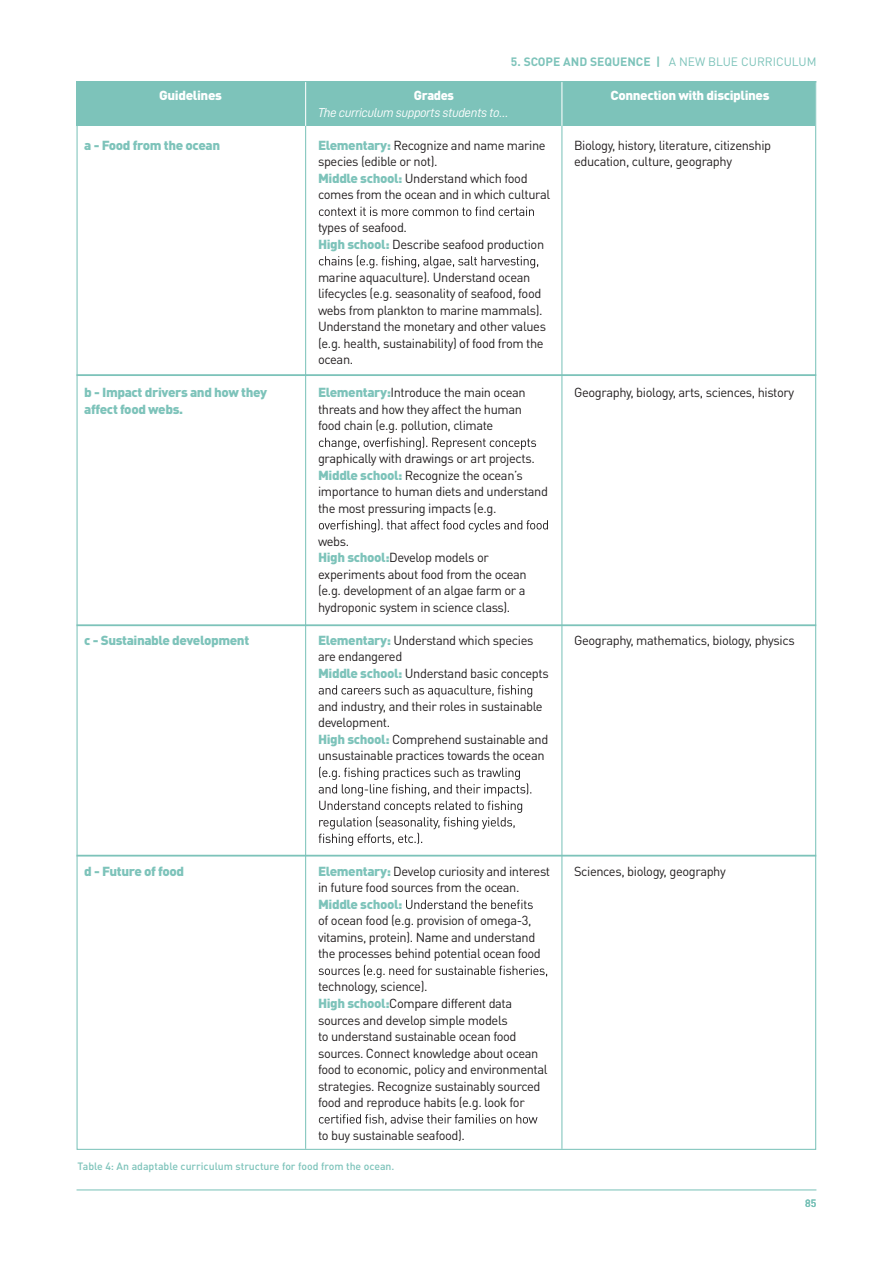
<style>
.page{position:relative;width:893px;height:1263px;background:#fff}
.page>*{position:absolute;margin:0;border:0;box-sizing:border-box;transform-origin:0 0}
.t1{font:12.9px/16.5px "DINOT";letter-spacing:-.03em;color:#231f20}
.t2{font:900 12.9px/16.5px "DINOT";letter-spacing:-.03em;color:#7dc3ba;scale:1.04 1}
.t3{font:900 12.9px "DINOT";letter-spacing:-.03em;color:#fff;scale:1.04 1}
.t4{font:12.9px "D DIN Italic";letter-spacing:-.03em;color:#fff}
.t5{font:900 12.9px "DINOT";letter-spacing:-.03em;color:#fff}
.t6{font:700 12px "DINOT";color:#7dc3ba}
.t7{font:12px "DINOT";color:#7dc3ba}
.t8{font:500 10.5px "DINOT";color:#7dc3ba}
.t9{font:500 10.5px "DINOT";color:#77c1b7}
.s1{font-weight:900;color:#7dc3ba}
</style>
<div class="page">
<hr style="left:77px;top:1189px;width:739px;height:1px;background:#7dc3ba">
<div style="left:77px;top:81px;width:738px;height:45px;background:#7dc3ba"></div>
<svg style="left:319px;top:207px;width:215px;height:9px"></svg>
<svg style="left:319px;top:255px;width:219px;height:13px"></svg>
<svg style="left:319px;top:436px;width:217px;height:14px"></svg>
<svg style="left:319px;top:519px;width:229px;height:13px"></svg>
<svg style="left:319px;top:685px;width:213px;height:12px"></svg>
<svg style="left:319px;top:766px;width:212px;height:80px"></svg>
<svg style="left:406px;top:900px;width:127px;height:9px"></svg>
<svg style="left:319px;top:964px;width:228px;height:14px"></svg>
<svg style="left:319px;top:1114px;width:218px;height:11px"></svg>
<hr style="left:77px;top:374px;width:739px;height:2px;background:#7dc3ba">
<hr style="left:77px;top:624px;width:739px;height:2px;background:#7dc3ba">
<hr style="left:77px;top:855px;width:739px;height:1px;background:#7dc3ba">
<hr style="left:305px;top:126px;width:1px;height:1023px;background:#7dc3ba">
<hr style="left:561px;top:126px;width:1px;height:1023px;background:#7dc3ba">
<hr style="left:305px;top:81px;width:1px;height:45px;background:#fff">
<hr style="left:561px;top:81px;width:1px;height:45px;background:#fff">
<p class="t6" style="left:511px;top:54px;width:151px">5. SCOPE AND SEQUENCE |</p>
<p class="t7" style="left:669px;top:55px;width:149px">A N E W B UL E C U R R CI U UL M</p>
<p class="t3" style="left:159px;top:87px;width:62px">Guidelines</p>
<p class="t2" style="left:84px;top:137px;width:132px">a - Food from the ocean</p>
<p class="t2" style="left:84px;top:384px;width:177px">b - Impact drivers and how they affect food webs.</p>
<p class="t2" style="left:84px;top:631px;width:160px">c - Sustainable development</p>
<p class="t5" style="left:414px;top:87px;width:42px">Grades</p>
<p class="t4" style="left:318px;top:105px;width:192px">The curriculum supports students to…</p>
<p class="t1" style="left:318px;top:137px;width:234px"><span class="s1">Elementary:</span> Recognize and name marine species (edible or not).<br><span class="s1">Middle school:</span> Understand which food comes from the ocean and in which cultural</p>
<p class="t1" style="left:318px;top:219px;width:228px">types of seafood.<br><span class="s1">High school:</span> Describe seafood production</p>
<p class="t1" style="left:318px;top:269px;width:229px">marine aquaculture). Understand ocean lifecycles (e.g. seasonality of seafood, food webs from plankton to marine mammals).<br>Understand the monetary and other values (e.g. health, sustainability) of food from the ocean.</p>
<p class="t1" style="left:318px;top:384px;width:209px"><span class="s1">Elementary:</span>Introduce the main ocean threats and how they affect the human food chain (e.g. pollution, climate</p>
<p class="t1" style="left:318px;top:450px;width:232px">graphically with drawings or art projects.<br><span class="s1">Middle school:</span> Recognize the ocean’s importance to human diets and understand the most pressuring impacts (e.g.</p>
<p class="t1" style="left:318px;top:533px;width:210px">webs.<br><span class="s1">High school:</span>Develop models or experiments about food from the ocean (e.g. development of an algae farm or a hydroponic system in science class).</p>
<p class="t1" style="left:318px;top:632px;width:232px"><span class="s1">Elementary:</span> Understand which species are endangered<br><span class="s1">Middle school:</span> Understand basic concepts</p>
<p class="t1" style="left:318px;top:698px;width:232px">and industry, and their roles in sustainable development.<br><span class="s1">High school:</span> Comprehend sustainable and unsustainable practices towards the ocean</p>
<p class="t3" style="left:610px;top:87px;width:154px">Connection with disciplines</p>
<p class="t1" style="left:574px;top:137px;width:199px">Biology, history, literature, citizenship education, culture, geography</p>
<p class="t1" style="left:574px;top:384px;width:222px">Geography, biology, arts, sciences, history</p>
<p class="t1" style="left:574px;top:632px;width:222px">Geography, mathematics, biology, physics</p>
<p class="t2" style="left:84px;top:862px;width:98px">d - Future of food</p>
<p class="t1" style="left:318px;top:863px;width:234px"><span class="s1">Elementary:</span> Develop curiosity and interest in future food sources from the ocean.</p>
<p class="t2" style="left:318px;top:896px;width:83px">Middle school:</p>
<p class="t1" style="left:318px;top:912px;width:224px">of ocean food (e.g. provision of omega-3, vitamins, protein). Name and understand the processes behind potential ocean food</p>
<p class="t1" style="left:318px;top:978px;width:231px">technology, science).<br><span class="s1">High school:</span>Compare different data sources and develop simple models<br>to understand sustainable ocean food sources. Connect knowledge about ocean food to economic, policy and environmental strategies. Recognize sustainably sourced food and reproduce habits (e.g. look for</p>
<p class="t1" style="left:318px;top:1127px;width:149px">to buy sustainable seafood).</p>
<p class="t8" style="left:78px;top:1159px;width:318px">Table 4: An adaptable curriculum structure for food from the ocean.</p>
<p class="t1" style="left:574px;top:863px;width:153px">Sciences, biology, geography</p>
<p class="t9" style="left:805px;top:1196px;width:13px">85</p>
</div>
